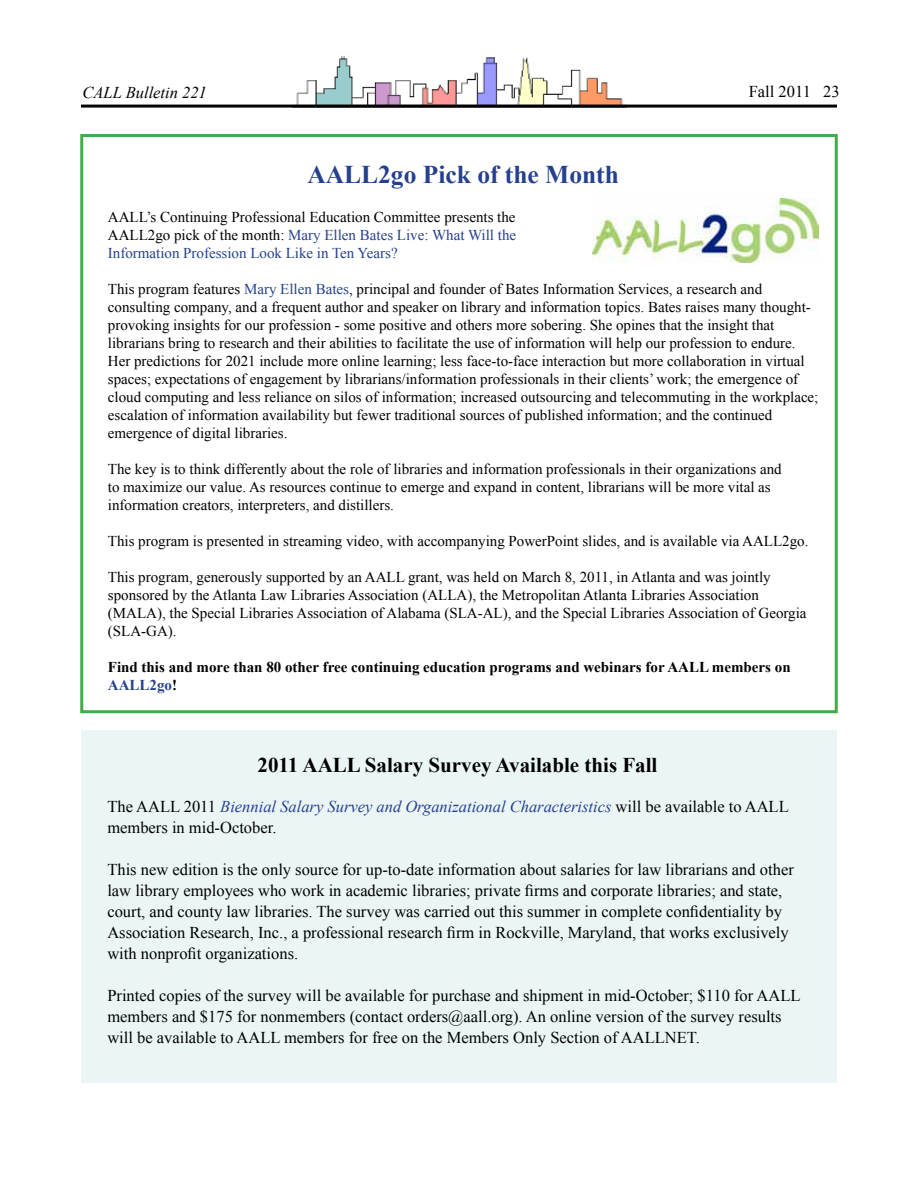
<style>
.page{position:relative;width:918px;height:1188px;background:#fff}
.page>*{position:absolute;margin:0;border:0;box-sizing:border-box;transform-origin:0 0}
.t1{font:700 25.5px "Times New Roman";color:#25408f}
.t2{font:700 21px "Times New Roman";color:#000}
.t3{font:16.5px/21px "Times New Roman";color:#000}
.t4{font:italic 16.5px "Times New Roman";color:#000}
.t5{font:15px/18px "Times New Roman";color:#000}
.t6{font:700 15px/18px "Times New Roman";color:#000}
.s1{color:#25418f}
.s2{font-style:italic;color:#25418f}
</style>
<div class="page">
<img style="left:292px;top:56px;width:334px;height:49px">
<hr style="left:81px;top:105px;width:756px;height:3px;background:#000">
<img style="left:593px;top:199px;width:225px;height:63px">
<div style="left:80px;top:134px;width:758px;height:579px;border:3px solid #41ad49"></div>
<div style="left:81px;top:731px;width:756px;height:352px;background:#ebf5f5"></div>
<p class="t4" style="left:82px;top:82px;width:126px">CALL Bulletin 221</p>
<p class="t3" style="left:749px;top:81px;width:93px">Fall 2011 23</p>
<h1 class="t1" style="left:307px;top:157px;width:313px">AALL2go Pick of the Month</h1>
<p class="t5" style="left:108px;top:208px;width:410px;text-align:justify">AALL’s Continuing Professional Education Committee presents the AALL2go pick of the month: <span class="s1">Mary Ellen Bates Live: What Will the Information Profession Look Like in Ten Years?</span></p>
<p class="t5" style="left:108px;top:280px;width:712px">This program features <span class="s1">Mary Ellen Bates</span>, principal and founder of Bates Information Services, a research and consulting company, and a frequent author and speaker on library and information topics. Bates raises many thought&shy;provoking insights for our profession - some positive and others more sobering. She opines that the insight that librarians bring to research and their abilities to facilitate the use of information will help our profession to endure.<br>Her predictions for 2021 include more online learning; less face-to-face interaction but more collaboration in virtual spaces; expectations of engagement by librarians/information professionals in their clients’ work; the emergence of cloud computing and less reliance on silos of information; increased outsourcing and telecommuting in the workplace; escalation of information availability but fewer traditional sources of published information; and the continued emergence of digital libraries.</p>
<p class="t5" style="left:108px;top:460px;width:675px">The key is to think differently about the role of libraries and information professionals in their organizations and to maximize our value. As resources continue to emerge and expand in content, librarians will be more vital as information creators, interpreters, and distillers.</p>
<p class="t5" style="left:108px;top:532px;width:702px">This program is presented in streaming video, with accompanying PowerPoint slides, and is available via AALL2go.</p>
<p class="t5" style="left:108px;top:568px;width:700px">This program, generously supported by an AALL grant, was held on March 8, 2011, in Atlanta and was jointly sponsored by the Atlanta Law Libraries Association (ALLA), the Metropolitan Atlanta Libraries Association (MALA), the Special Libraries Association of Alabama (SLA-AL), and the Special Libraries Association of Georgia (SLA-GA).</p>
<p class="t6" style="left:108px;top:658px;width:684px">Find this and more than 80 other free continuing education programs and webinars for AALL members on<br><span class="s1">AALL2go</span>!</p>
<h2 class="t2" style="left:258px;top:750px;width:401px">2011 AALL Salary Survey Available this Fall</h2>
<p class="t3" style="left:107px;top:796px;width:683px">The AALL 2011 <span class="s2">Biennial Salary Survey and Organizational Characteristics</span> will be available to AALL members in mid-October.</p>
<p class="t3" style="left:107px;top:859px;width:688px">This new edition is the only source for up-to-date information about salaries for law librarians and other law library employees who work in academic libraries; private firms and corporate libraries; and state, court, and county law libraries. The survey was carried out this summer in complete confidentiality by Association Research, Inc., a professional research firm in Rockville, Maryland, that works exclusively with nonprofit organizations.</p>
<p class="t3" style="left:107px;top:985px;width:695px">Printed copies of the survey will be available for purchase and shipment in mid-October; $110 for AALL members and $175 for nonmembers (contact orders@aall.org). An online version of the survey results will be available to AALL members for free on the Members Only Section of AALLNET.</p>
</div>
